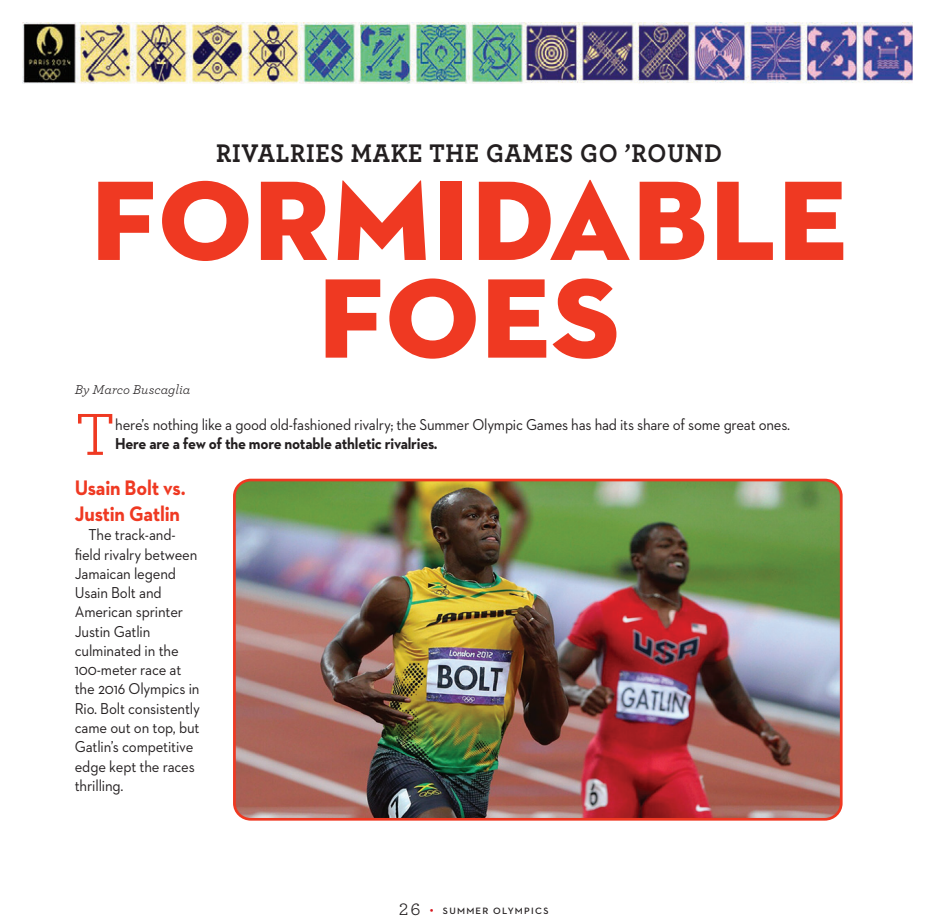
<style>
.page{position:relative;width:936px;height:923px;background:#fff}
.page>*{position:absolute;margin:0;border:0;box-sizing:border-box;transform-origin:0 0}
.t1{font:115px/97.6px "Neutraface 2 Display Titling";letter-spacing:.02em;color:#ef3922;text-align:center}
.t2{font:62.12px "Archer";color:#ef3922}
.t3{font:700 26.75px "Archer";letter-spacing:.03em;color:#231f20;scale:.93 1}
.t4{font:700 21.38px/25.6px "Neutraface 2 Text";letter-spacing:-.01em;color:#ef3922;scale:.93 1}
.t5{font:16px/19.2px "Neutraface 2 Text";letter-spacing:-.01em;color:#231f20;scale:.93 1}
.t6{font:700 16px "Neutraface 2 Text";letter-spacing:-.015em;color:#231f20;scale:.93 1}
.t7{font:italic 13.38px "Archer";color:#231f20}
.t8{font:600 9.38px "Neutraface 2 Text";letter-spacing:.13em;color:#231f20}
.s1{font-family:"Archer";font-weight:400;font-size:17.38px}
.s2{font-size:13.38px;color:#d7171f}
</style>
<div class="page">
<img style="left:22px;top:22px;width:890px;height:61px">
<img style="left:235px;top:482px;width:605px;height:337px">
<div style="left:233px;top:478px;width:609px;height:342px;border:3px solid #ef3922;border-radius:16px"></div>
<h3 class="t3" style="left:216px;top:132px;width:545px">RIVALRIES MAKE THE GAMES GO ’ROUND</h3>
<h1 class="t1" style="left:91px;top:172px;width:756px">FORMIDABLE<br>FOES</h1>
<p class="t7" style="left:75px;top:380px;width:117px">By Marco Buscaglia</p>
<h2 class="t2" style="left:75px;top:391px;width:42px">T</h2>
<p class="t5" style="left:115px;top:414px;width:727px">here’s nothing like a good old-fashioned rivalry; the Summer Olympic Games has had its share of some great ones.</p>
<p class="t6" style="left:115px;top:433px;width:348px">Here are a few of the more notable athletic rivalries.</p>
<h3 class="t4" style="left:75px;top:475px;width:121px">Usain Bolt vs.<br>Justin Gatlin</h3>
<p class="t5" style="left:75px;top:525px;width:136px;text-indent:14px">The track-and&shy;field rivalry between<br>Jamaican legend<br>Usain Bolt and<br>American sprinter<br>Justin Gatlin culminated in the<br>100-meter race at the 2016 Olympics in<br>Rio. Bolt consistently came out on top, but<br>Gatlin’s competitive edge kept the races thrilling.</p>
<p class="t8" style="left:398px;top:904px;width:151px"><span class="s1">26</span> <span class="s2">•</span> SUMMER OLYMPICS</p>
</div>
